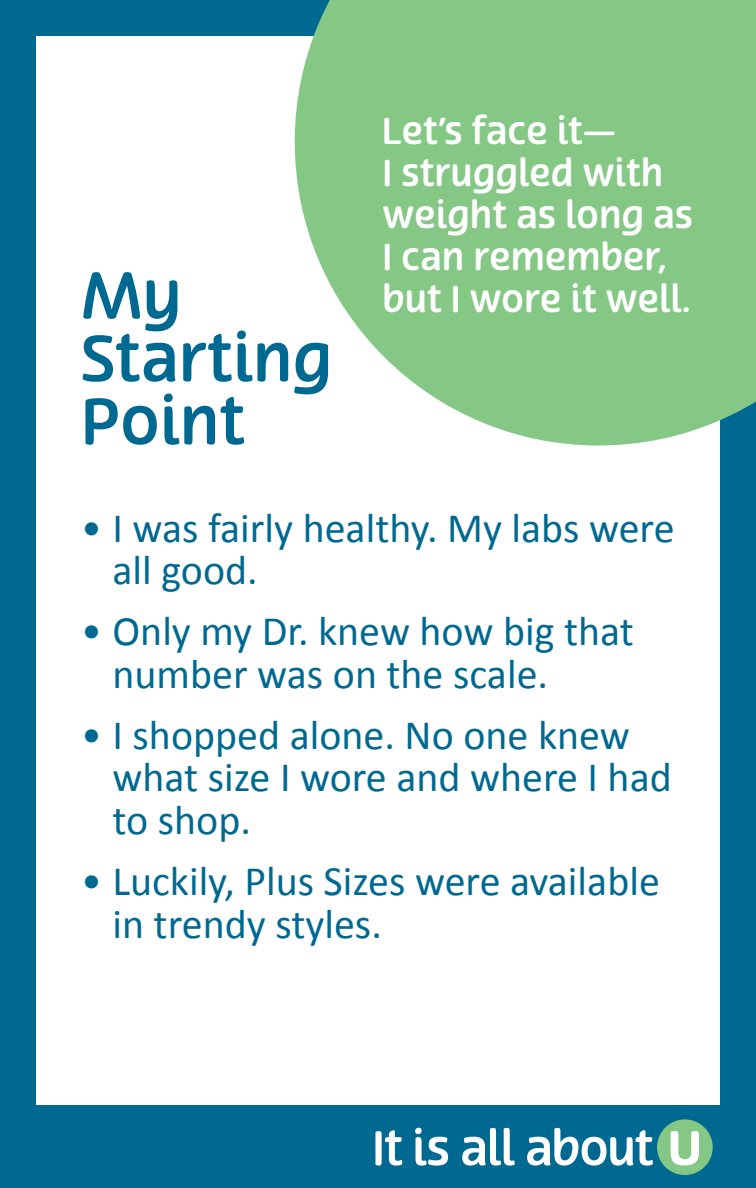
<style>
.page{position:relative;width:756px;height:1188px;background:#006991}
.page>*{position:absolute;margin:0;border:0;box-sizing:border-box;transform-origin:0 0}
.head1{font:500 63px/63px "Terfens";color:#006991}
.bullet{font:42px/42.8px "Calibri";color:#006991}
.headliine{font:500 36px/42px "Terfens";color:#fff}
</style>
<div class="page">
<div style="left:36px;top:36px;width:684px;height:1069px;background:#fff"></div>
<div style="left:657px;top:1119px;width:56px;height:56px;background:#85c885;border-radius:50%"></div>
<svg style="left:376px;top:1130px;width:26px;height:36px"></svg>
<svg style="left:415px;top:1128px;width:33px;height:38px"></svg>
<svg style="left:462px;top:1128px;width:53px;height:38px"></svg>
<svg style="left:527px;top:1128px;width:126px;height:38px"></svg>
<svg style="left:671px;top:1131px;width:28px;height:34px"></svg>
<svg style="left:295px;top:0;width:461px;height:446px;fill:#85c885"></svg>
<p class="head1" style="left:81px;top:266px;width:102px">My</p>
<p class="head1" style="left:81px;top:329px;width:252px">Starting<br>Point</p>
<p class="headliine" style="left:382px;top:111px;width:312px">Let’s face it—<br>I struggled with weight as long as<br>I can remember, but I wore it well.</p>
<p class="bullet" style="left:112px;top:506px;width:564px;text-indent:-32px">• I was fairly healthy. My labs were all good.</p>
<p class="bullet" style="left:112px;top:610px;width:523px;text-indent:-32px">• Only my Dr. knew how big that number was on the scale.</p>
<p class="bullet" style="left:112px;top:713px;width:561px;text-indent:-32px">• I shopped alone. No one knew what size I wore and where I had to shop.</p>
<p class="bullet" style="left:112px;top:860px;width:549px;text-indent:-32px">• Luckily, Plus Sizes were available in trendy styles.</p>
</div>
